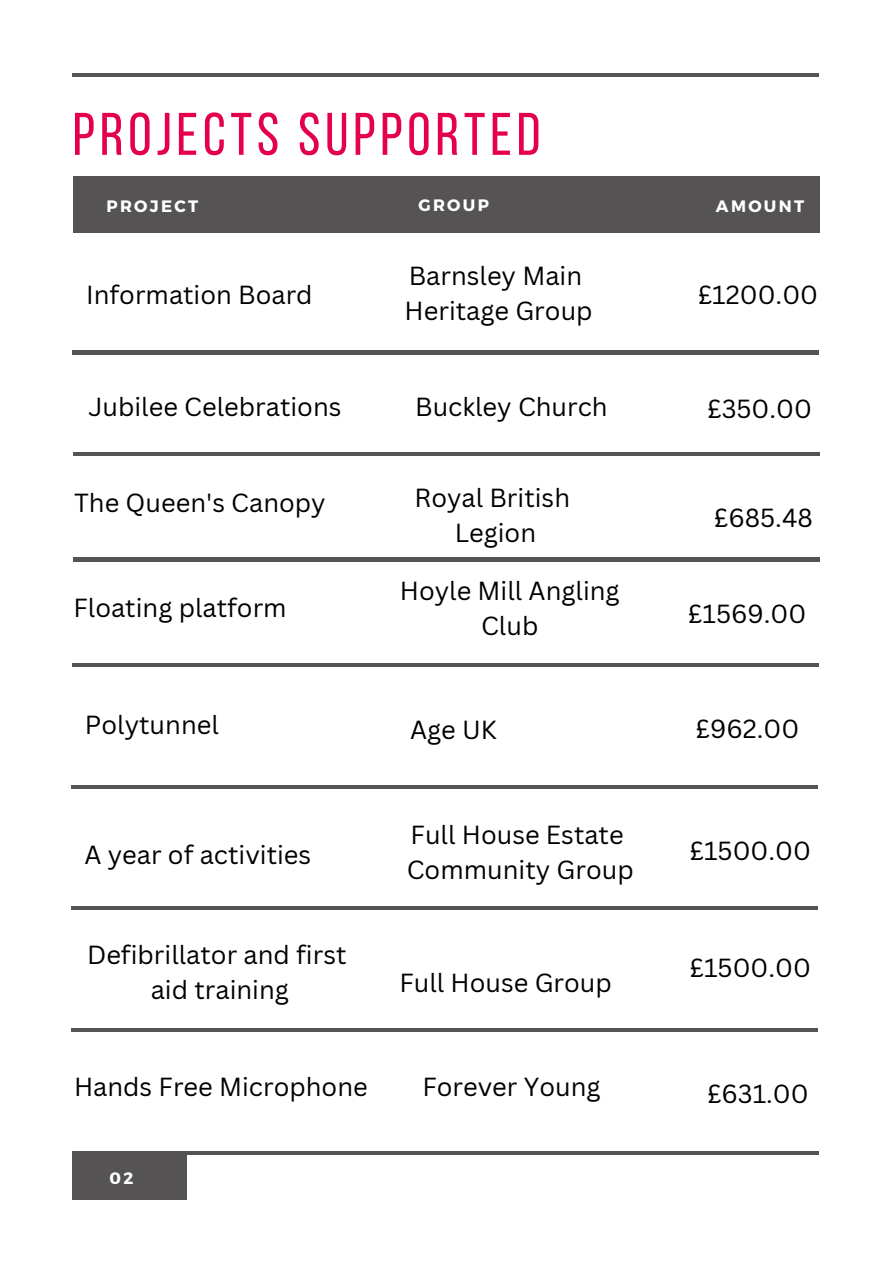
<style>
.page{position:relative;width:893px;height:1264px;background:#fff}
.page>*{position:absolute;margin:0;border:0;box-sizing:border-box;transform-origin:0 0}
.t1{font:60px "Bebas Neue";letter-spacing:.08em;color:#e4004b}
.t2{font:25.5px/34.8px "Canva Sans";color:#000;text-align:center}
.t3{font:700 16.5px "Montserrat";letter-spacing:.14em;color:#fff}
</style>
<div class="page">
<div style="left:73px;top:177px;width:746px;height:56px;background:#565355"></div>
<div style="left:73px;top:1153px;width:114px;height:46px;background:#565355"></div>
<hr style="left:72px;top:1151px;width:747px;height:3px;background:#565355">
<hr style="left:72px;top:351px;width:746px;height:3px;background:#565355">
<hr style="left:73px;top:452px;width:746px;height:3px;background:#565355">
<hr style="left:72px;top:73px;width:747px;height:4px;background:#565355">
<hr style="left:72px;top:663px;width:746px;height:3px;background:#565355">
<hr style="left:71px;top:785px;width:746px;height:3px;background:#565355">
<hr style="left:73px;top:558px;width:747px;height:3px;background:#565355">
<hr style="left:71px;top:906px;width:746px;height:4px;background:#565355">
<hr style="left:71px;top:1028px;width:747px;height:3px;background:#565355">
<h1 class="t1" style="left:73px;top:110px;width:469px">PROJECTS SUPPORTED</h1>
<p class="t3" style="left:106px;top:195px;width:93px">PROJECT</p>
<p class="t3" style="left:418px;top:195px;width:72px">GROUP</p>
<p class="t3" style="left:716px;top:195px;width:90px">AMOUNT</p>
<p class="t2" style="left:404px;top:258px;width:189px;text-align:left">Barnsley Main<br>Heritage Group</p>
<p class="t2" style="left:86px;top:277px;width:228px">Information Board</p>
<p class="t2" style="left:698px;top:277px;width:121px">£1200.00</p>
<p class="t2" style="left:88px;top:388px;width:254px">Jubilee Celebrations</p>
<p class="t2" style="left:415px;top:388px;width:194px">Buckley Church</p>
<p class="t2" style="left:707px;top:391px;width:106px">£350.00</p>
<p class="t2" style="left:74px;top:484px;width:253px">The Queen's Canopy</p>
<p class="t2" style="left:414px;top:480px;width:157px">Royal British<br>Legion</p>
<p class="t2" style="left:73px;top:590px;width:215px">Floating platform</p>
<p class="t2" style="left:400px;top:573px;width:221px">Hoyle Mill Angling<br>Club</p>
<p class="t2" style="left:714px;top:499px;width:100px">£685.48</p>
<p class="t2" style="left:688px;top:595px;width:120px">£1569.00</p>
<p class="t2" style="left:85px;top:707px;width:135px">Polytunnel</p>
<p class="t2" style="left:410px;top:711px;width:88px">Age UK</p>
<p class="t2" style="left:695px;top:711px;width:105px">£962.00</p>
<p class="t2" style="left:407px;top:817px;width:228px;text-align:left">Full House Estate<br>Community Group</p>
<p class="t2" style="left:84px;top:836px;width:228px">A year of activities</p>
<p class="t2" style="left:689px;top:832px;width:123px">£1500.00</p>
<p class="t2" style="left:87px;top:936px;width:261px">Defibrillator and first aid training</p>
<p class="t2" style="left:399px;top:964px;width:214px">Full House Group</p>
<p class="t2" style="left:689px;top:949px;width:123px">£1500.00</p>
<p class="t2" style="left:74px;top:1069px;width:295px">Hands Free Microphone</p>
<p class="t2" style="left:422px;top:1069px;width:180px">Forever Young</p>
<p class="t2" style="left:707px;top:1075px;width:103px">£631.00</p>
<p class="t3" style="left:109px;top:1167px;width:25px">02</p>
</div>
